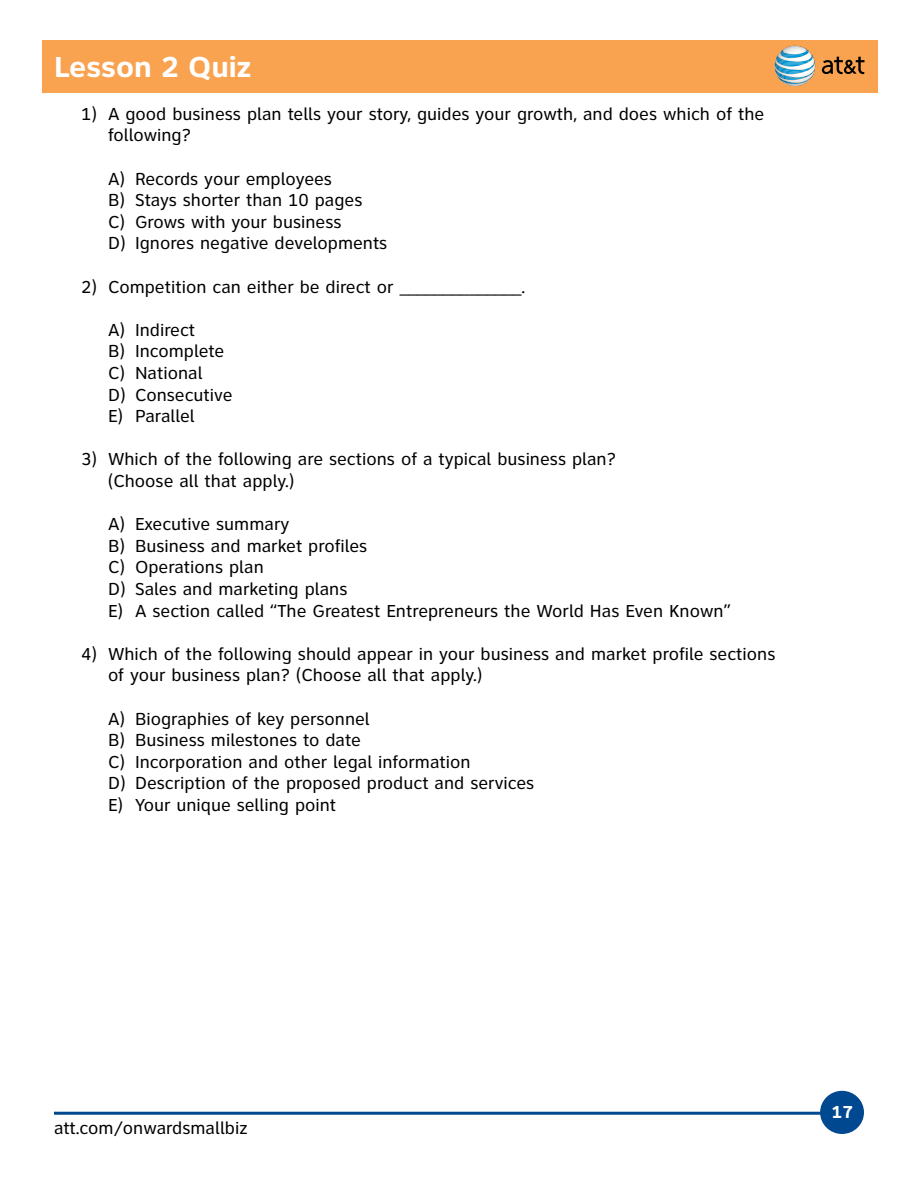
<style>
.page{position:relative;width:918px;height:1188px;background:#fff}
.page>*{position:absolute;margin:0;border:0;box-sizing:border-box;transform-origin:0 0}
.t1{font:700 30px "Clearview ATT";color:#fff}
.t2{font:18px/21.6px "Clearview ATT";color:#000}
.t3{font:700 18px "Clearview ATT";color:#fff}
</style>
<div class="page">
<div style="left:42px;top:40px;width:836px;height:52px;background:#f9a351"></div>
<svg style="left:822px;top:57px;width:43px;height:17px"></svg>
<svg style="left:775px;top:46px;width:40px;height:41px"></svg>
<svg style="left:781px;top:48px;width:33px;height:34px"></svg>
<svg style="left:781px;top:49px;width:33px;height:32px"></svg>
<svg style="left:782px;top:49px;width:32px;height:32px"></svg>
<svg style="left:782px;top:49px;width:32px;height:31px"></svg>
<svg style="left:783px;top:49px;width:30px;height:31px"></svg>
<svg style="left:783px;top:50px;width:30px;height:30px"></svg>
<svg style="left:783px;top:50px;width:30px;height:29px"></svg>
<svg style="left:784px;top:50px;width:29px;height:29px"></svg>
<svg style="left:785px;top:50px;width:28px;height:29px"></svg>
<svg style="left:785px;top:51px;width:28px;height:27px"></svg>
<svg style="left:785px;top:51px;width:27px;height:27px"></svg>
<svg style="left:786px;top:51px;width:26px;height:27px"></svg>
<svg style="left:786px;top:51px;width:26px;height:26px"></svg>
<svg style="left:787px;top:52px;width:25px;height:25px"></svg>
<svg style="left:787px;top:52px;width:25px;height:24px"></svg>
<svg style="left:788px;top:52px;width:24px;height:24px"></svg>
<svg style="left:788px;top:52px;width:23px;height:24px"></svg>
<svg style="left:788px;top:53px;width:23px;height:23px"></svg>
<svg style="left:789px;top:53px;width:22px;height:22px"></svg>
<div style="left:820px;top:1091px;width:44px;height:43px;background:#004990;border-radius:50%"></div>
<hr style="left:54px;top:1112px;width:772px;height:3px;background:#004990">
<h1 class="t1" style="left:54px;top:49px;width:199px">Lesson 2 Quiz</h1>
<p class="t2" style="left:108px;top:103px;width:658px;text-indent:-27px">1) A good business plan tells your story, guides your growth, and does which of the following?</p>
<p class="t2" style="left:108px;top:168px;width:281px">A) Records your employees<br>B) Stays shorter than 10 pages<br>C) Grows with your business<br>D) Ignores negative developments</p>
<p class="t2" style="left:81px;top:276px;width:446px">2) Competition can either be direct or ______________.</p>
<p class="t2" style="left:108px;top:319px;width:126px">A) Indirect<br>B) Incomplete<br>C) National<br>D) Consecutive<br>E) Parallel</p>
<p class="t2" style="left:108px;top:449px;width:510px;text-indent:-27px">3) Which of the following are sections of a typical business plan? (Choose all that apply.)</p>
<p class="t2" style="left:108px;top:513px;width:624px">A) Executive summary<br>B) Business and market profiles<br>C) Operations plan<br>D) Sales and marketing plans<br>E) A section called “The Greatest Entrepreneurs the World Has Even Known”</p>
<p class="t2" style="left:108px;top:643px;width:669px;text-indent:-27px">4) Which of the following should appear in your business and market profile sections of your business plan? (Choose all that apply.)</p>
<p class="t2" style="left:108px;top:708px;width:428px">A) Biographies of key personnel<br>B) Business milestones to date<br>C) Incorporation and other legal information<br>D) Description of the proposed product and services E) Your unique selling point</p>
<p class="t2" style="left:54px;top:1117px;width:195px">att.com/onwardsmallbiz</p>
<p class="t3" style="left:831px;top:1102px;width:24px">17</p>
</div>
